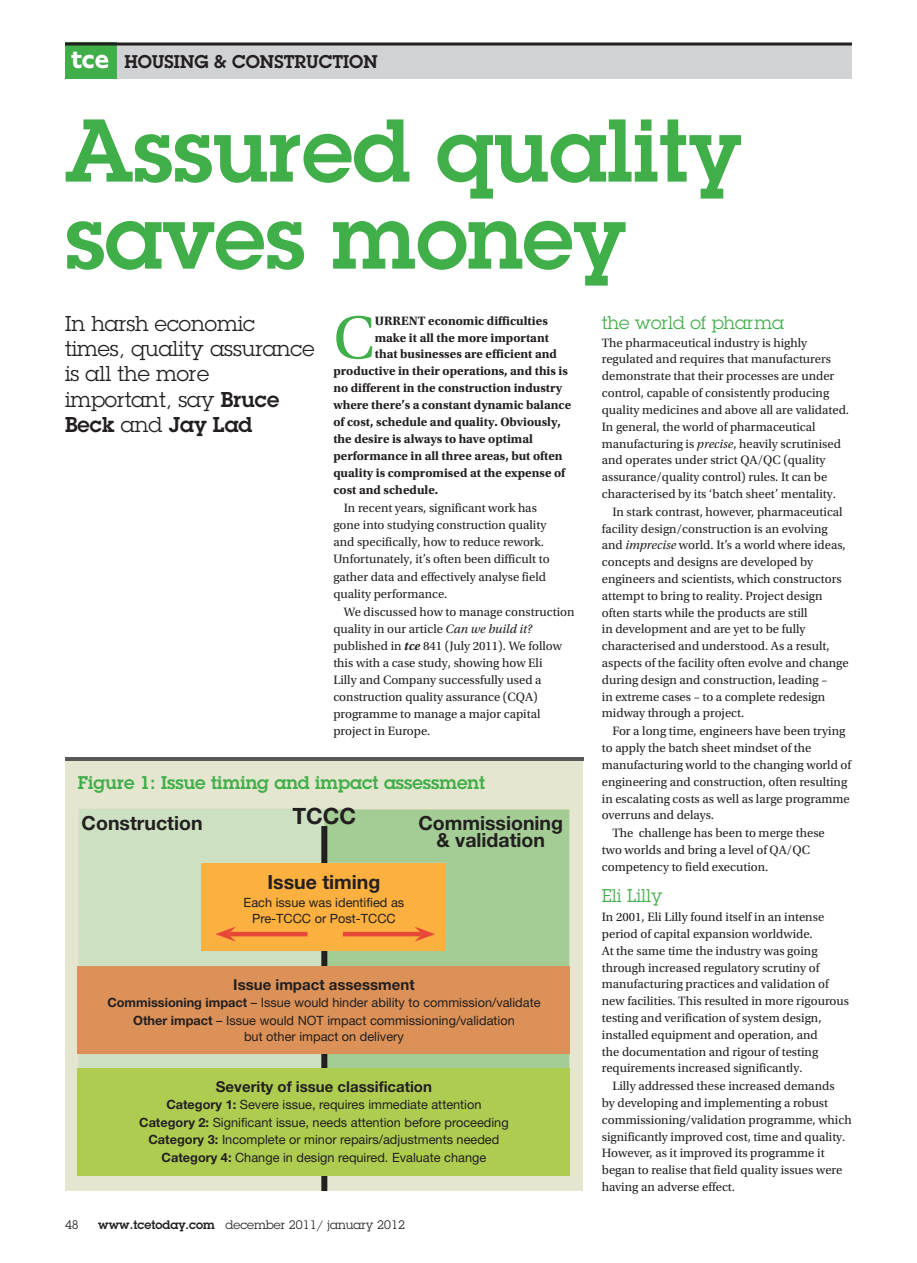
<style>
.page{position:relative;width:917px;height:1263px;background:#fff}
.page>*{position:absolute;margin:0;border:0;box-sizing:border-box;transform-origin:0 0}
.t1{font:600 87px/87px "Lubalin Graph Std";color:#40ae49}
.t2{font:63.3px "Utopia Std";color:#40ae49}
.t3{font:700 22.5px "Helvetica Neue LT Std";color:#231f20}
.t4{font:21px/25.2px "Lubalin Graph Std";color:#231f20}
.t5{font:700 19.5px/16.5px "Helvetica Neue LT Std";color:#231f20;text-align:center}
.t6{font:600 18px "Lubalin Graph Std";color:#40ae49}
.t7{font:18px "Lubalin Graph Std";color:#40ae49}
.t8{font:600 18px "Lubalin Graph Std";color:#231f20}
.t9{font:700 15px "Helvetica Neue LT Std";color:#231f20}
.t10{font:12.75px/16.8px "Utopia Std";color:#231f20}
.t11{font:12.75px/17.5px "Helvetica Neue LT Std";color:#231f20;text-align:center}
.t12{font:700 12.75px "Utopia Std";color:#231f20}
.t13{font:12px "Lubalin Graph Std";color:#231f20}
.s1{font-family:"NJ Bold Normal";font-weight:400;font-size:27px;color:#fff}
.s2{font-weight:600}
.s3{font-style:italic}
.s4{font-weight:700;font-style:italic}
.s5{font-weight:700}
</style>
<div class="page">
<div style="left:65px;top:45px;width:787px;height:34px;background:#d1d2d4"></div>
<div style="left:65px;top:42px;width:51px;height:37px;background:#40ae49"></div>
<hr style="left:65px;top:42px;width:787px;height:3px;background:#231f20">
<div style="left:65px;top:761px;width:518px;height:430px;background:#e4e6cf"></div>
<hr style="left:65px;top:758px;width:518px;height:3px;background:#57585a">
<div style="left:79px;top:809px;width:244px;height:259px;background:#cde1c2"></div>
<div style="left:324px;top:809px;width:245px;height:259px;background:#a3cd95"></div>
<div style="left:321px;top:826px;width:6px;height:365px;background:#231f20"></div>
<div style="left:78px;top:1068px;width:492px;height:108px;background:#aecd50"></div>
<div style="left:78px;top:966px;width:492px;height:88px;background:#db9157"></div>
<div style="left:202px;top:863px;width:244px;height:87px;background:#fbb03f"></div>
<svg style="left:215px;top:926px;width:92px;height:16px"></svg>
<svg style="left:343px;top:926px;width:92px;height:16px"></svg>
<h3 class="t8" style="left:71px;top:50px;width:308px"><span class="s1">tce</span> HOUSING &amp; CONSTRUCTION</h3>
<h1 class="t1" style="left:65px;top:106px;width:677px">Assured quality saves money</h1>
<h3 class="t4" style="left:65px;top:311px;width:251px">In harsh economic times, quality assurance is all the more important, say <span class="s2">Bruce<br>Beck</span> and <span class="s2">Jay Lad</span></h3>
<h3 class="t7" style="left:602px;top:311px;width:184px">the world of pharma</h3>
<h2 class="t2" style="left:333px;top:303px;width:43px">C</h2>
<p class="t12" style="left:375px;top:314px;width:174px">URRENT economic difficulties</p>
<p class="t12" style="left:375px;top:330px;width:176px">make it all the more important</p>
<p class="t12" style="left:375px;top:347px;width:184px">that businesses are efficient and</p>
<p class="t12" style="left:333px;top:364px;width:236px">productive in their operations, and this is</p>
<p class="t12" style="left:333px;top:381px;width:230px">no different in the construction industry</p>
<p class="t12" style="left:333px;top:398px;width:239px">where there’s a constant dynamic balance</p>
<p class="t12" style="left:333px;top:415px;width:229px">of cost, schedule and quality. Obviously,</p>
<p class="t12" style="left:333px;top:432px;width:201px">the desire is always to have optimal</p>
<p class="t12" style="left:333px;top:449px;width:231px">performance in all three areas, but often</p>
<p class="t12" style="left:333px;top:466px;width:233px">quality is compromised at the expense of</p>
<p class="t12" style="left:333px;top:483px;width:106px">cost and schedule.</p>
<p class="t10" style="left:333px;top:500px;width:218px;text-indent:11px">In recent years, significant work has gone into studying construction quality and specifically, how to reduce rework.<br>Unfortunately, it’s often been difficult to gather data and effectively analyse field quality performance.</p>
<p class="t10" style="left:333px;top:603px;width:243px;text-indent:11px">We discussed how to manage construction quality in our article <span class="s3">Can we build it? </span>published in <span class="s4">tce</span> 841 (July 2011). We follow this with a case study, showing how Eli<br>Lilly and Company successfully used a construction quality assurance (CQA) programme to manage a major capital project in Europe.</p>
<p class="t10" style="left:602px;top:334px;width:249px">The pharmaceutical industry is highly regulated and requires that manufacturers demonstrate that their processes are under control, capable of consistently producing quality medicines and above all are validated.<br>In general, the world of pharmaceutical manufacturing is <span class="s3">precise</span>, heavily scrutinised and operates under strict QA/QC (quality assurance/quality control) rules. It can be characterised by its ‘batch sheet’ mentality.</p>
<p class="t10" style="left:602px;top:503px;width:248px;text-indent:11px">In stark contrast, however, pharmaceutical facility design/construction is an evolving and <span class="s3">imprecise</span> world. It’s a world where ideas, concepts and designs are developed by engineers and scientists, which constructors attempt to bring to reality. Project design often starts while the products are still<br>in development and are yet to be fully characterised and understood. As a result, aspects of the facility often evolve and change during design and construction, leading –<br>in extreme cases – to a complete redesign midway through a project.</p>
<p class="t10" style="left:612px;top:723px;width:234px">For a long time, engineers have been trying</p>
<p class="t10" style="left:602px;top:740px;width:211px">to apply the batch sheet mindset of the</p>
<p class="t10" style="left:602px;top:757px;width:251px">manufacturing world to the changing world of</p>
<p class="t10" style="left:602px;top:773px;width:247px">engineering and construction, often resulting</p>
<p class="t10" style="left:602px;top:790px;width:249px">in escalating costs as well as large programme</p>
<p class="t10" style="left:602px;top:807px;width:114px">overruns and delays.</p>
<p class="t10" style="left:612px;top:825px;width:214px">The challenge has been to merge these</p>
<p class="t10" style="left:602px;top:842px;width:210px">two worlds and bring a level of QA/QC</p>
<p class="t10" style="left:602px;top:858px;width:168px">competency to field execution.</p>
<h3 class="t7" style="left:602px;top:884px;width:62px">Eli Lilly</h3>
<p class="t10" style="left:602px;top:909px;width:249px">In 2001, Eli Lilly found itself in an intense period of capital expansion worldwide.<br>At the same time the industry was going through increased regulatory scrutiny of manufacturing practices and validation of new facilities. This resulted in more rigourous testing and verification of system design, installed equipment and operation, and<br>the documentation and rigour of testing requirements increased significantly.</p>
<p class="t10" style="left:602px;top:1078px;width:251px;text-indent:11px">Lilly addressed these increased demands<br>by developing and implementing a robust commissioning/validation programme, which significantly improved cost, time and quality.<br>However, as it improved its programme it began to realise that field quality issues were having an adverse effect.</p>
<h3 class="t6" style="left:78px;top:771px;width:409px">Figure 1: Issue timing and impact assessment</h3>
<h3 class="t5" style="left:82px;top:815px;width:122px">Construction</h3>
<h3 class="t3" style="left:292px;top:802px;width:65px">TCCC</h3>
<h3 class="t5" style="left:418px;top:815px;width:146px">Commissioning &amp; validation</h3>
<h3 class="t5" style="left:267px;top:874px;width:114px">Issue timing</h3>
<p class="t11" style="left:244px;top:894px;width:162px;line-height:16.5px">Each issue was identified as<br>Pre-TCCC or Post-TCCC</p>
<p class="t9" style="left:233px;top:975px;width:183px">Issue impact assessment</p>
<p class="t11" style="left:107px;top:994px;width:434px;line-height:17.1px"><span class="s5">Commissioning impact</span> – Issue would hinder ability to commission/validate<br><span class="s5">Other impact</span> – Issue would NOT impact commissioning/validation<br>but other impact on delivery</p>
<p class="t9" style="left:216px;top:1077px;width:218px">Severity of issue classification</p>
<p class="t11" style="left:139px;top:1096px;width:371px"><span class="s5">Category 1:</span> Severe issue, requires immediate attention <span class="s5">Category 2:</span> Significant issue, needs attention before proceeding <span class="s5">Category 3:</span> Incomplete or minor repairs/adjustments needed <span class="s5">Category 4:</span> Change in design required. Evaluate change</p>
<p class="t13" style="left:65px;top:1217px;width:15px">48</p>
<p class="t13" style="left:98px;top:1217px;width:308px"><span class="s2">www.tcetoday.com</span> december 2011/ january 2012</p>
</div>
